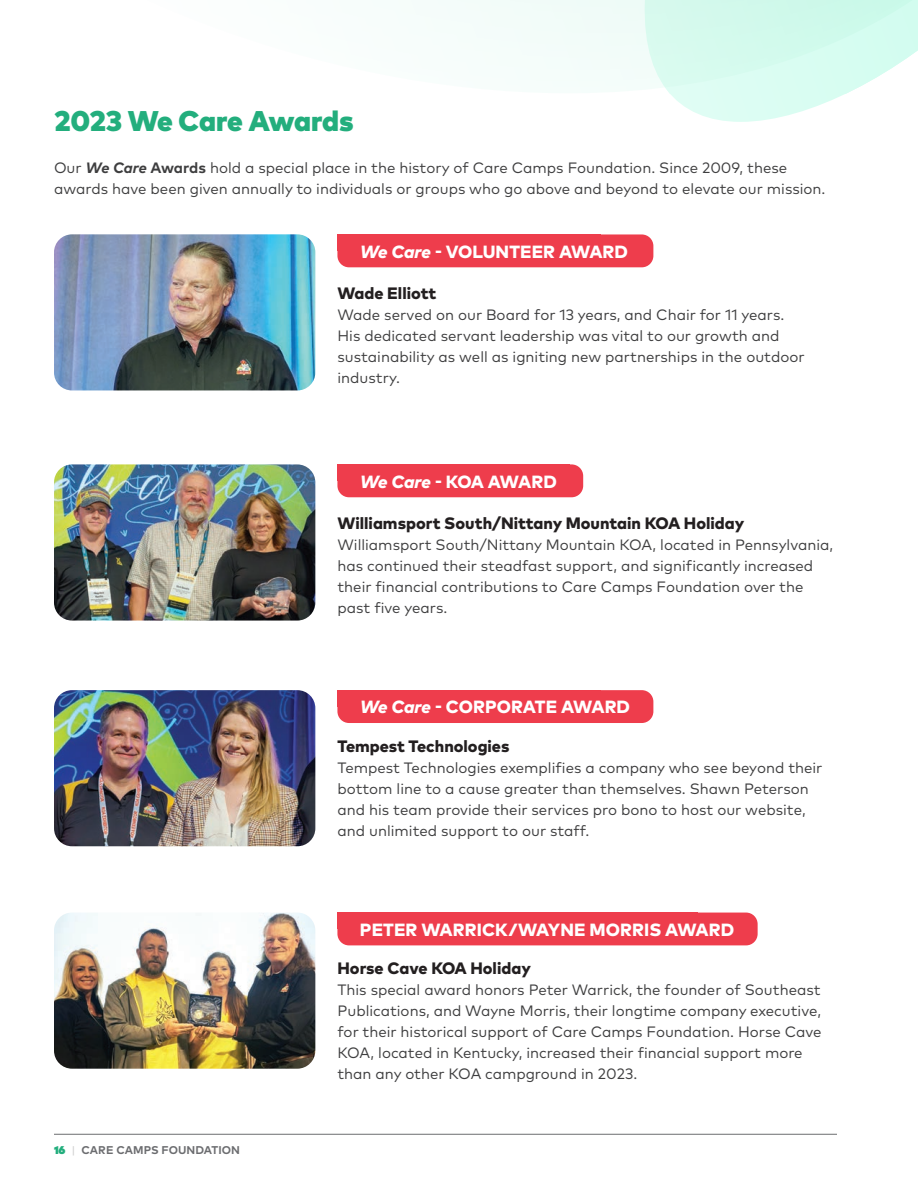
<style>
.page{position:relative;width:918px;height:1188px;background:#fff}
.page>*{position:absolute;margin:0;border:0;box-sizing:border-box;transform-origin:0 0}
.t1{font:900 28.5px "Mark Pro";letter-spacing:-.01em;color:#23ae7d}
.t2{font:800 17.7px "Mark Pro";letter-spacing:.005em;color:#fff}
.t3{font:800 17.7px "Mark Pro";letter-spacing:-.05em;color:#fff}
.t4{font:800 16.5px "Mark Pro";color:#231f20}
.t5{font:15px/21px "Mark Pro";color:#3e3e3f}
.t6{font:700 11.25px "Mark Pro";letter-spacing:.005em;color:#6c6d70}
.s1{font-weight:700;font-style:italic}
.s2{font-weight:700}
.s3{font-style:italic}
.s4{font-weight:900;color:#23ae7d}
.s5{font-weight:400;color:#cbcbcb}
</style>
<div class="page">
<svg style="left:669px;top:93px;width:178px;height:29px"></svg>
<svg style="left:437px;top:0;width:481px;height:93px"></svg>
<div style="left:337px;top:464px;width:246px;height:33px;background:#ee3d4c;border-radius:12px"></div>
<div style="left:337px;top:464px;width:233px;height:17px;background:#ee3d4c"></div>
<div style="left:337px;top:690px;width:316px;height:33px;background:#ee3d4c;border-radius:12px"></div>
<div style="left:337px;top:690px;width:264px;height:17px;background:#ee3d4c"></div>
<div style="left:337px;top:913px;width:421px;height:32px;background:#ee3d4c;border-radius:12px"></div>
<div style="left:337px;top:913px;width:361px;height:16px;background:#ee3d4c"></div>
<div style="left:337px;top:234px;width:316px;height:33px;background:#ee3d4c;border-radius:12px"></div>
<div style="left:337px;top:234px;width:264px;height:17px;background:#ee3d4c"></div>
<hr style="left:54px;top:1134px;width:783px;height:1px;background:#6c6d70">
<img style="left:54px;top:913px;width:261px;height:156px">
<img style="left:54px;top:234px;width:261px;height:156px">
<img style="left:54px;top:464px;width:261px;height:157px">
<img style="left:54px;top:690px;width:261px;height:156px">
<p class="t1" style="left:54px;top:98px;width:301px">2023 We Care Awards</p>
<p class="t5" style="left:54px;top:156px;width:773px">Our <span class="s1">We Care</span> <span class="s2">Awards</span> hold a special place in the history of Care Camps Foundation. Since 2009, these awards have been given annually to individuals or groups who go above and beyond to elevate our mission.</p>
<p class="t2" style="left:360px;top:238px;width:270px"><span class="s3">We Care</span> - VOLUNTEER AWARD</p>
<p class="t4" style="left:338px;top:281px;width:100px">Wade Elliott</p>
<p class="t5" style="left:338px;top:303px;width:469px">Wade served on our Board for 13 years, and Chair for 11 years.<br>His dedicated servant leadership was vital to our growth and sustainability as well as igniting new partnerships in the outdoor industry.</p>
<p class="t3" style="left:360px;top:468px;width:198px"><span class="s3">We Care</span> - KOA AWARD</p>
<p class="t4" style="left:338px;top:510px;width:408px">Williamsport South/Nittany Mountain KOA Holiday</p>
<p class="t5" style="left:338px;top:533px;width:497px">Williamsport South/Nittany Mountain KOA, located in Pennsylvania, has continued their steadfast support, and significantly increased their financial contributions to Care Camps Foundation over the past five years.</p>
<p class="t2" style="left:360px;top:693px;width:272px"><span class="s3">We Care</span> - CORPORATE AWARD</p>
<p class="t4" style="left:338px;top:734px;width:173px">Tempest Technologies</p>
<p class="t5" style="left:338px;top:756px;width:487px">Tempest Technologies exemplifies a company who see beyond their bottom line to a cause greater than themselves. Shawn Peterson and his team provide their services pro bono to host our website, and unlimited support to our staff.</p>
<p class="t2" style="left:360px;top:916px;width:376px">PETER WARRICK/WAYNE MORRIS AWARD</p>
<p class="t6" style="left:54px;top:1141px;width:188px"><span class="s4">16</span> <span class="s5">|</span> CARE CAMPS FOUNDATION</p>
<p class="t4" style="left:338px;top:956px;width:195px">Horse Cave KOA Holiday</p>
<p class="t5" style="left:338px;top:978px;width:486px">This special award honors Peter Warrick, the founder of Southeast Publications, and Wayne Morris, their longtime company executive, for their historical support of Care Camps Foundation. Horse Cave KOA, located in Kentucky, increased their financial support more than any other KOA campground in 2023.</p>
</div>
